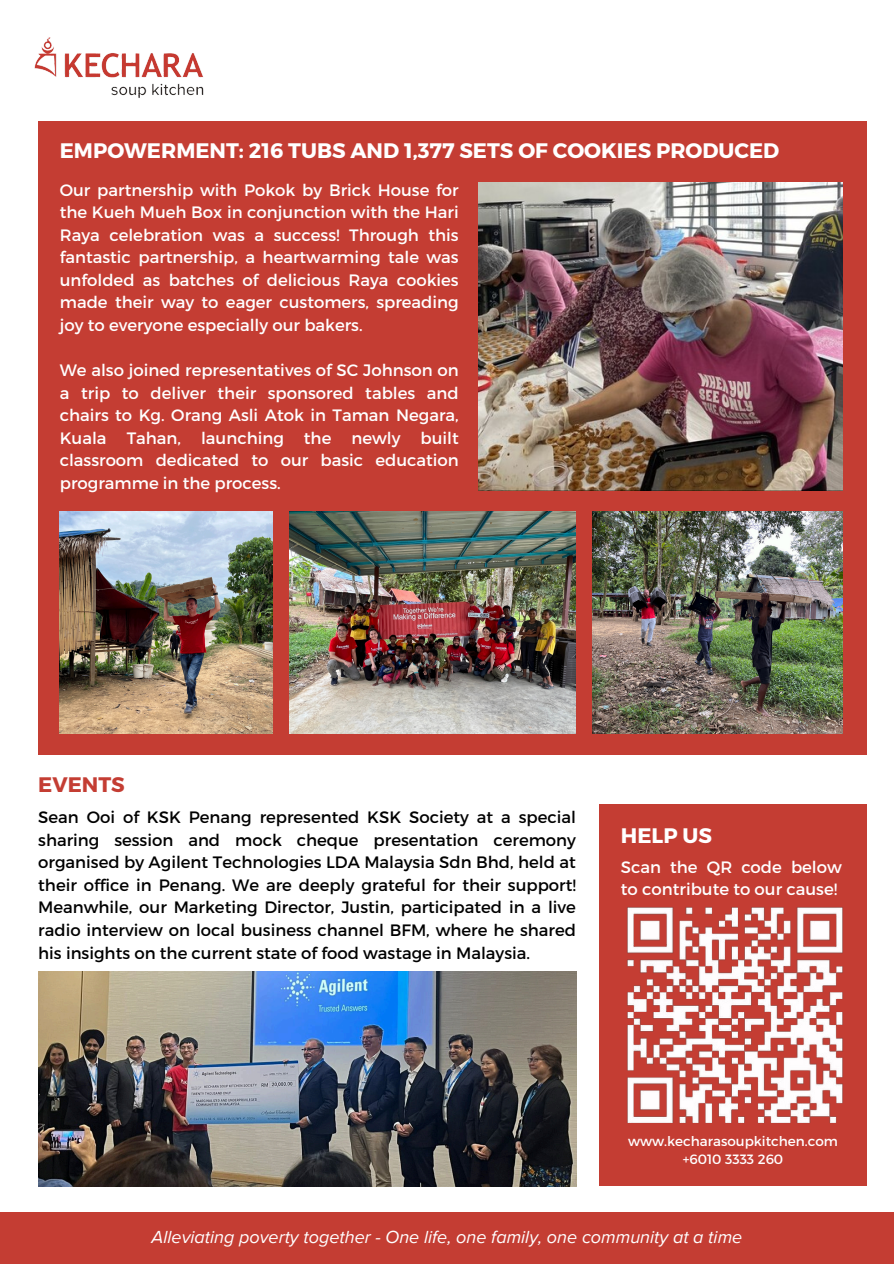
<style>
.page{position:relative;width:894px;height:1264px;background:#fff}
.page>*{position:absolute;margin:0;border:0;box-sizing:border-box;transform-origin:0 0}
.t1{font:700 21px "Montserrat";color:#fff}
.t2{font:700 21px "Montserrat";color:#c43d33}
.t3{font:italic 18px "Proxima Nova";color:#fff}
.t4{font:16.5px/22.5px "Montserrat";color:#fff;text-align:justify}
.t5{font:16.5px/22.5px "Montserrat";color:#000;text-align:justify}
.t6{font:13.5px "Montserrat";color:#fff}
</style>
<div class="page">
<div style="left:38px;top:122px;width:828px;height:633px;background:#c43d33"></div>
<div style="left:0;top:1211px;width:893px;height:52px;background:#c43d33"></div>
<div style="left:599px;top:803px;width:267px;height:382px;background:#c43d33"></div>
<img style="left:34px;top:37px;width:170px;height:61px">
<img style="left:627px;top:907px;width:216px;height:216px">
<img style="left:38px;top:971px;width:538px;height:215px">
<img style="left:478px;top:183px;width:363px;height:308px">
<img style="left:60px;top:511px;width:212px;height:222px">
<img style="left:289px;top:511px;width:286px;height:222px">
<img style="left:592px;top:511px;width:250px;height:222px">
<p class="t1" style="left:60px;top:137px;width:720px">EMPOWERMENT: 216 TUBS AND 1,377 SETS OF COOKIES PRODUCED</p>
<h1 class="t4" style="left:60px;top:178px;width:400px">Our partnership with Pokok by Brick House for the Kueh Mueh Box in conjunction with the Hari Raya celebration was a success! Through this fantastic partnership, a heartwarming tale was unfolded as batches of delicious Raya cookies made their way to eager customers, spreading joy to everyone especially our bakers.</h1>
<h2 class="t4" style="left:60px;top:358px;width:400px">We also joined representatives of SC Johnson on a trip to deliver their sponsored tables and chairs to Kg. Orang Asli Atok in Taman Negara, Kuala Tahan, launching the newly built classroom dedicated to our basic education programme in the process.</h2>
<h2 class="t2" style="left:38px;top:771px;width:88px">EVENTS</h2>
<h2 class="t5" style="left:38px;top:805px;width:539px">Sean Ooi of KSK Penang represented KSK Society at a special sharing session and mock cheque presentation ceremony organised by Agilent Technologies LDA Malaysia Sdn Bhd, held at their office in Penang. We are deeply grateful for their support!<br>Meanwhile, our Marketing Director, Justin, participated in a live radio interview on local business channel BFM, where he shared his insights on the current state of food wastage in Malaysia.</h2>
<p class="t1" style="left:620px;top:821px;width:92px">HELP US</p>
<p class="t4" style="left:620px;top:854px;width:222px">Scan the QR code below to contribute to our cause!</p>
<p class="t6" style="left:628px;top:1132px;width:211px">www.kecharasoupkitchen.com</p>
<p class="t6" style="left:682px;top:1150px;width:102px">+6010 3333 260</p>
<h1 class="t3" style="left:151px;top:1226px;width:592px">Alleviating poverty together - One life, one family, one community at a time</h1>
</div>
